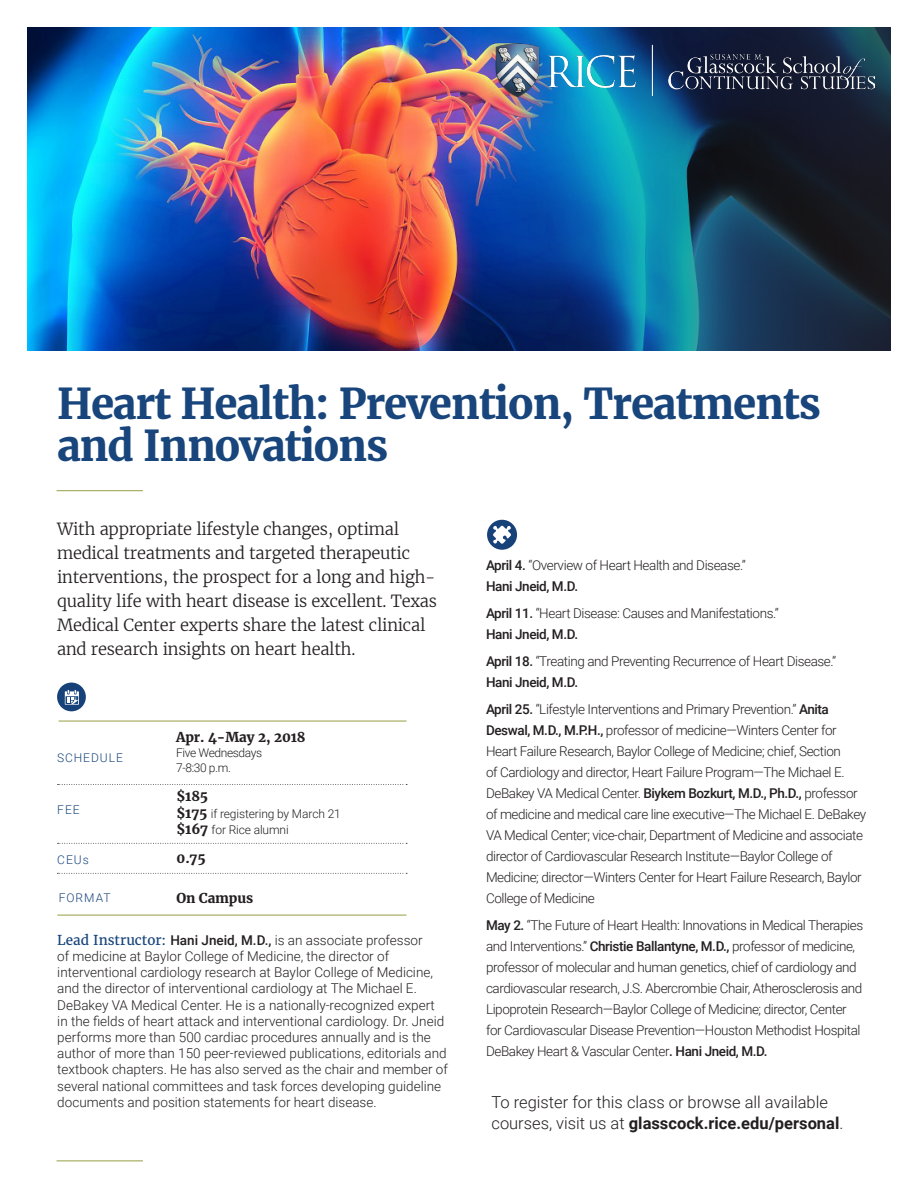
<style>
.page{position:relative;width:918px;height:1188px;background:#fff}
.page>*{position:absolute;margin:0;border:0;box-sizing:border-box;transform-origin:0 0}
.t1{font:700 42px/42px "Merriweather";letter-spacing:-.03em;color:#18457b}
.t2{font:300 16.5px/24px "Merriweather";letter-spacing:-.015em;color:#231f20}
.t3{font:300 16.5px/21px "Roboto";color:#231f20}
.t4{font:300 13.5px/21px "Roboto";letter-spacing:-.03em;color:#231f20}
.t5{font:300 13.5px/16.2px "Roboto";color:#231f20}
.t6{font:700 13.5px "Merriweather";letter-spacing:-.01em;color:#231f20}
.t7{font:300 12px "Roboto";letter-spacing:-.01em;color:#231f20}
.t8{font:300 12px "Roboto";letter-spacing:.08em;color:#18447b}
.t9{font:300 12px "Roboto";letter-spacing:-.03em;color:#231f20}
.s1{font-family:"Merriweather";font-weight:700;font-size:13.5px}
.s2{font-family:"Merriweather";font-weight:400;color:#18457b}
.s3{font-weight:500}
.s4{font-weight:700}
</style>
<div class="page">
<hr style="left:57px;top:490px;width:86px;height:1px;background:#a8ae62">
<img style="left:27px;top:27px;width:411px;height:323px">
<svg style="left:57px;top:873px;width:350px;height:1px"></svg>
<hr style="left:57px;top:915px;width:350px;height:1px;background:#a8ae62">
<div style="left:57px;top:683px;width:29px;height:28px;background:#164279;border-radius:14px"></div>
<svg style="left:65px;top:690px;width:14px;height:15px"></svg>
<svg style="left:58px;top:784px;width:349px;height:1px"></svg>
<svg style="left:58px;top:843px;width:349px;height:1px"></svg>
<hr style="left:59px;top:720px;width:347px;height:2px;background:#a8ae62">
<img style="left:438px;top:27px;width:453px;height:323px">
<div style="left:487px;top:520px;width:30px;height:30px;background:#164279;border-radius:15px"></div>
<svg style="left:493px;top:525px;width:18px;height:19px"></svg>
<hr style="left:57px;top:1160px;width:86px;height:1px;background:#a8ae62">
<img style="left:493px;top:40px;width:382px;height:58px">
<p class="t1" style="left:57px;top:382px;width:765px">Heart Health: Prevention, Treatments and Innovations</p>
<p class="t2" style="left:57px;top:517px;width:382px">With appropriate lifestyle changes, optimal medical treatments and targeted therapeutic interventions, the prospect for a long and high&shy;quality life with heart disease is excellent. Texas Medical Center experts share the latest clinical and research insights on heart health.</p>
<p class="t8" style="left:57px;top:749px;width:67px">SCHEDULE</p>
<p class="t8" style="left:57px;top:801px;width:24px">FEE</p>
<p class="t8" style="left:57px;top:851px;width:33px">CEUs</p>
<p class="t8" style="left:59px;top:890px;width:53px">FORMAT</p>
<p class="t6" style="left:176px;top:728px;width:131px">Apr. 4-May 2, 2018</p>
<p class="t9" style="left:176px;top:745px;width:88px">Five Wednesdays</p>
<p class="t7" style="left:176px;top:760px;width:56px">7-8:30 p.m.</p>
<p class="t6" style="left:176px;top:787px;width:33px">$185</p>
<p class="t7" style="left:176px;top:805px;width:166px"><span class="s1">$175</span> if registering by March 21</p>
<p class="t7" style="left:176px;top:821px;width:114px"><span class="s1">$167</span> for Rice alumni</p>
<p class="t6" style="left:177px;top:849px;width:31px">0.75</p>
<p class="t6" style="left:176px;top:889px;width:78px">On Campus</p>
<p class="t5" style="left:57px;top:931px;width:392px"><span class="s2">Lead Instructor:</span> <span class="s3">Hani Jneid, M.D.,</span> is an associate professor<br>of medicine at Baylor College of Medicine, the director of interventional cardiology research at Baylor College of Medicine, and the director of interventional cardiology at The Michael E.<br>DeBakey VA Medical Center. He is a nationally-recognized expert in the fields of heart attack and interventional cardiology. Dr. Jneid performs more than 500 cardiac procedures annually and is the author of more than 150 peer-reviewed publications, editorials and textbook chapters. He has also served as the chair and member of several national committees and task forces developing guideline documents and position statements for heart disease.</p>
<p class="t4" style="left:486px;top:554px;width:261px"><span class="s3">April 4.</span> “Overview of Heart Health and Disease.”<br><span class="s3">Hani Jneid, M.D.</span></p>
<p class="t4" style="left:486px;top:602px;width:294px"><span class="s3">April 11.</span> “Heart Disease: Causes and Manifestations.”<br><span class="s3">Hani Jneid, M.D.</span></p>
<p class="t4" style="left:486px;top:650px;width:352px"><span class="s3">April 18.</span> “Treating and Preventing Recurrence of Heart Disease.”<br><span class="s3">Hani Jneid, M.D.</span></p>
<p class="t4" style="left:486px;top:698px;width:382px"><span class="s3">April 25.</span> “Lifestyle Interventions and Primary Prevention.” <span class="s3">Anita Deswal, M.D., M.P.H.,</span> professor of medicine—Winters Center for Heart Failure Research, Baylor College of Medicine; chief, Section<br>of Cardiology and director, Heart Failure Program—The Michael E.<br>DeBakey VA Medical Center. <span class="s3">Biykem Bozkurt, M.D., Ph.D.,</span> professor of medicine and medical care line executive—The Michael E. DeBakey VA Medical Center; vice-chair, Department of Medicine and associate director of Cardiovascular Research Institute—Baylor College of Medicine; director—Winters Center for Heart Failure Research, Baylor College of Medicine</p>
<p class="t4" style="left:486px;top:914px;width:379px"><span class="s3">May 2.</span> “The Future of Heart Health: Innovations in Medical Therapies and Interventions.” <span class="s3">Christie Ballantyne, M.D.,</span> professor of medicine, professor of molecular and human genetics, chief of cardiology and cardiovascular research, J.S. Abercrombie Chair, Atherosclerosis and Lipoprotein Research—Baylor College of Medicine; director, Center for Cardiovascular Disease Prevention—Houston Methodist Hospital DeBakey Heart &amp; Vascular Center<span class="s3">. Hani Jneid, M.D.</span></p>
<p class="t3" style="left:492px;top:1091px;width:353px">To register for this class or browse all available courses, visit us at <span class="s4">glasscock.rice.edu/personal</span>.</p>
</div>
